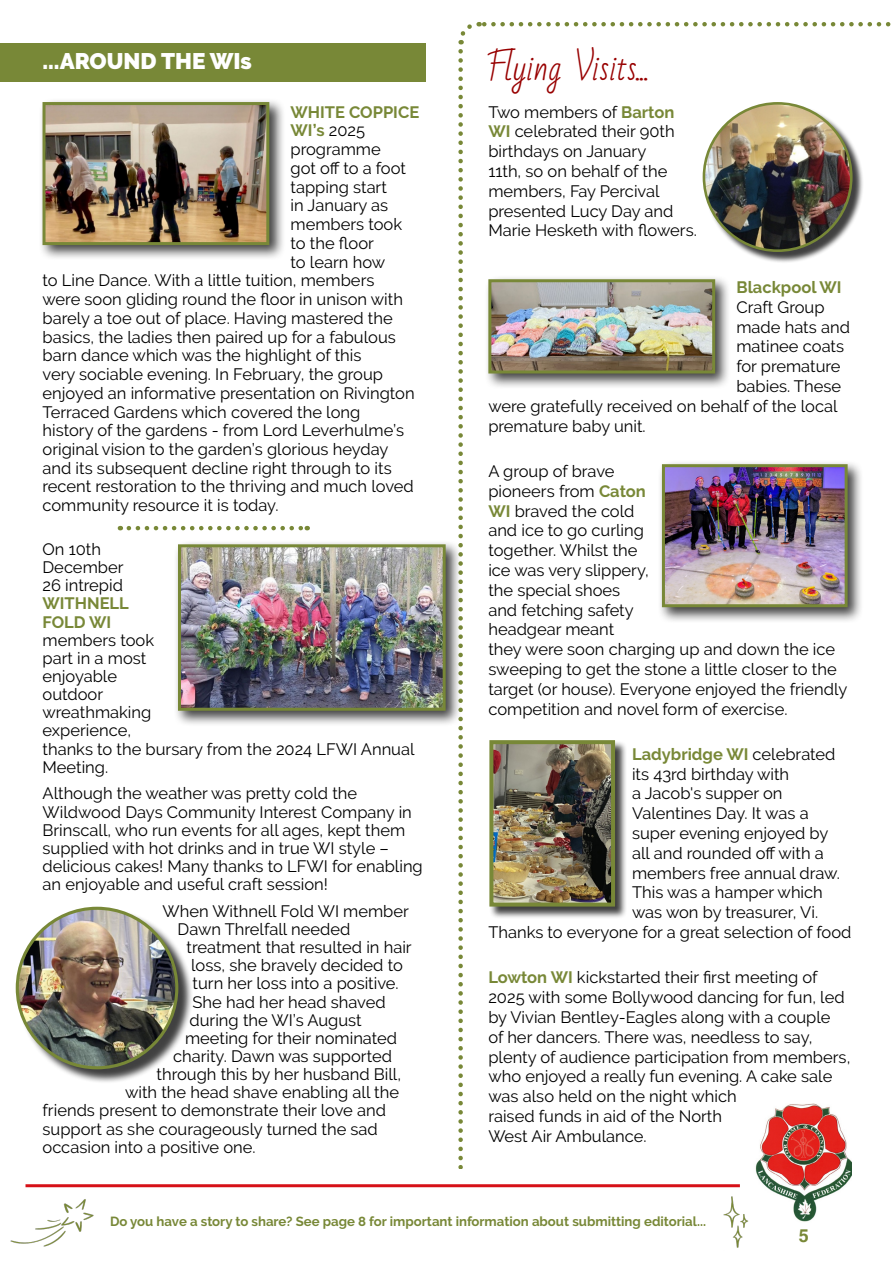
<style>
.page{position:relative;width:893px;height:1263px;background:#fff}
.page>*{position:absolute;margin:0;border:0;box-sizing:border-box;transform-origin:0 0}
.t1{font:33px "Bad Script";color:#980000}
.t2{font:900 22.5px "Raleway";color:#fff}
.t3{font:700 18px "Helvetica";color:#788837}
.t4{font:16.5px/19.8px "Raleway";color:#000}
.t5{font:700 16.5px/18.1px "Raleway";color:#788837}
.t6{font:700 13.2px "Raleway";color:#788837}
.s1{font-weight:400;color:#000}
.s2{font-weight:700;color:#788837}
</style>
<div class="page">
<div style="left:0;top:44px;width:425px;height:38px;background:#788837"></div>
<img style="left:755px;top:1103px;width:96px;height:119px">
<div style="left:18px;top:908px;width:175px;height:176px;background:#000;opacity:.75"></div>
<img style="left:17px;top:908px;width:160px;height:160px;border-radius:80px">
<div style="left:16px;top:907px;width:162px;height:162px;border:3px solid #788837;border-radius:50%"></div>
<svg style="left:458px;top:51px;width:5px;height:1118px"></svg>
<svg style="left:458px;top:22px;width:433px;height:22px"></svg>
<hr style="left:26px;top:1184px;width:714px;height:3px;background:#d61017">
<img style="left:10px;top:1199px;width:84px;height:48px">
<img style="left:724px;top:1196px;width:25px;height:52px">
<svg style="left:129px;top:526px;width:179px;height:4px"></svg>
<div style="left:39px;top:98px;width:246px;height:163px;background:#000;opacity:.75"></div>
<img style="left:47px;top:106px;width:218px;height:135px">
<div style="left:43px;top:102px;width:226px;height:143px;border:3px solid #788837"></div>
<div style="left:174px;top:540px;width:288px;height:187px;background:#000;opacity:.75"></div>
<img style="left:182px;top:548px;width:260px;height:159px">
<div style="left:178px;top:544px;width:268px;height:167px;border:3px solid #788837"></div>
<div style="left:484px;top:275px;width:247px;height:115px;background:#000;opacity:.75"></div>
<img style="left:492px;top:283px;width:219px;height:86px">
<div style="left:488px;top:279px;width:227px;height:94px;border:3px solid #788837"></div>
<div style="left:704px;top:104px;width:160px;height:160px;background:#000;opacity:.75"></div>
<img style="left:704px;top:103px;width:147px;height:147px">
<div style="left:703px;top:102px;width:150px;height:150px;border:3px solid #788837;border-radius:50%"></div>
<div style="left:658px;top:460px;width:206px;height:163px;background:#000;opacity:.75"></div>
<img style="left:666px;top:468px;width:178px;height:135px">
<div style="left:662px;top:464px;width:186px;height:143px;border:3px solid #788837"></div>
<div style="left:489px;top:740px;width:138px;height:179px;background:#000;opacity:.75"></div>
<img style="left:494px;top:745px;width:116px;height:156px">
<div style="left:489px;top:740px;width:126px;height:166px;border:4px solid #788837"></div>
<h2 class="t2" style="left:43px;top:48px;width:211px">...AROUND THE WIs</h2>
<h1 class="t1" style="left:488px;top:49px;width:163px">Flying Visits...</h1>
<p class="t5" style="left:291px;top:103px;width:130px">WHITE COPPICE</p>
<p class="t5" style="left:291px;top:121px;width:76px">WI’s <span class="s1">2025</span></p>
<p class="t4" style="left:291px;top:139px;width:92px">programme</p>
<p class="t4" style="left:291px;top:158px;width:117px">got off to a foot</p>
<p class="t4" style="left:291px;top:177px;width:98px">tapping start</p>
<p class="t4" style="left:291px;top:196px;width:99px">in January as</p>
<p class="t4" style="left:291px;top:214px;width:113px">members took</p>
<p class="t4" style="left:291px;top:233px;width:85px">to the floor</p>
<p class="t4" style="left:291px;top:252px;width:96px">to learn how</p>
<p class="t4" style="left:43px;top:270px;width:333px">to Line Dance. With a little tuition, members</p>
<p class="t4" style="left:43px;top:289px;width:362px">were soon gliding round the floor in unison with</p>
<p class="t4" style="left:43px;top:308px;width:352px">barely a toe out of place. Having mastered the</p>
<p class="t4" style="left:43px;top:327px;width:355px">basics, the ladies then paired up for a fabulous</p>
<p class="t4" style="left:43px;top:345px;width:320px">barn dance which was the highlight of this</p>
<p class="t4" style="left:43px;top:364px;width:342px">very sociable evening. In February, the group</p>
<p class="t4" style="left:43px;top:383px;width:374px">enjoyed an informative presentation on Rivington</p>
<p class="t4" style="left:43px;top:402px;width:319px">Terraced Gardens which covered the long</p>
<p class="t4" style="left:43px;top:420px;width:363px">history of the gardens - from Lord Leverhulme’s</p>
<p class="t4" style="left:43px;top:439px;width:347px">original vision to the garden’s glorious heyday</p>
<p class="t4" style="left:43px;top:458px;width:351px">and its subsequent decline right through to its</p>
<p class="t4" style="left:43px;top:477px;width:373px">recent restoration to the thriving and much loved</p>
<p class="t4" style="left:43px;top:495px;width:237px">community resource it is today.</p>
<p class="t4" style="left:43px;top:540px;width:82px;line-height:18.1px">On 10th<br>December<br>26 intrepid</p>
<p class="t5" style="left:43px;top:594px;width:88px">WITHNELL<br>FOLD WI</p>
<p class="t4" style="left:43px;top:631px;width:374px;line-height:18.1px">members took<br>part in a most<br>enjoyable<br>outdoor<br>wreathmaking<br>experience,<br>thanks to the bursary from the 2024 LFWI Annual<br>Meeting.</p>
<p class="t4" style="left:43px;top:784px;width:382px;line-height:18.1px">Although the weather was pretty cold the Wildwood Days Community Interest Company in Brinscall, who run events for all ages, kept them supplied with hot drinks and in true WI style – delicious cakes! Many thanks to LFWI for enabling an enjoyable and useful craft session!</p>
<p class="t4" style="left:163px;top:901px;width:248px">When Withnell Fold WI member</p>
<p class="t4" style="left:178px;top:919px;width:174px">Dawn Threlfall needed</p>
<p class="t4" style="left:187px;top:937px;width:227px">treatment that resulted in hair</p>
<p class="t4" style="left:191px;top:955px;width:213px">loss, she bravely decided to</p>
<p class="t4" style="left:193px;top:974px;width:208px">turn her loss into a positive.</p>
<p class="t4" style="left:193px;top:992px;width:195px">She had her head shaved</p>
<p class="t4" style="left:190px;top:1010px;width:174px">during the WI’s August</p>
<p class="t4" style="left:185px;top:1028px;width:214px">meeting for their nominated</p>
<p class="t4" style="left:173px;top:1046px;width:220px">charity. Dawn was supported</p>
<p class="t4" style="left:157px;top:1064px;width:246px">through this by her husband Bill,</p>
<p class="t4" style="left:125px;top:1082px;width:276px">with the head shave enabling all the</p>
<p class="t4" style="left:43px;top:1101px;width:345px">friends present to demonstrate their love and</p>
<p class="t4" style="left:43px;top:1119px;width:337px">support as she courageously turned the sad</p>
<p class="t4" style="left:43px;top:1137px;width:215px">occasion into a positive one.</p>
<p class="t4" style="left:488px;top:102px;width:210px">Two members of <span class="s2">Barton<br>WI</span> celebrated their 90th birthdays on January<br>11th, so on behalf of the members, Fay Percival presented Lucy Day and<br>Marie Hesketh with flowers.</p>
<p class="t5" style="left:736px;top:278px;width:107px">Blackpool WI</p>
<p class="t4" style="left:736px;top:297px;width:90px">Craft Group</p>
<p class="t4" style="left:736px;top:317px;width:115px">made hats and</p>
<p class="t4" style="left:736px;top:337px;width:109px">matinee coats</p>
<p class="t4" style="left:736px;top:356px;width:106px">for premature</p>
<p class="t4" style="left:736px;top:376px;width:106px">babies. These</p>
<p class="t4" style="left:488px;top:396px;width:351px">were gratefully received on behalf of the local</p>
<p class="t4" style="left:488px;top:416px;width:159px">premature baby unit.</p>
<p class="t4" style="left:488px;top:461px;width:360px">A group of brave<br>pioneers from <span class="s2">Caton<br>WI</span> braved the cold<br>and ice to go curling<br>together. Whilst the<br>ice was very slippery,<br>the special shoes<br>and fetching safety<br>headgear meant<br>they were soon charging up and down the ice sweeping to get the stone a little closer to the target (or house). Everyone enjoyed the friendly competition and novel form of exercise.</p>
<p class="t5" style="left:632px;top:745px;width:205px">Ladybridge WI <span class="s1">celebrated</span></p>
<p class="t4" style="left:632px;top:764px;width:159px">its 43rd birthday with</p>
<p class="t4" style="left:632px;top:784px;width:152px">a Jacob's supper on</p>
<p class="t4" style="left:632px;top:803px;width:178px">Valentines Day. It was a</p>
<p class="t4" style="left:632px;top:823px;width:198px">super evening enjoyed by</p>
<p class="t4" style="left:632px;top:843px;width:193px">all and rounded off with a</p>
<p class="t4" style="left:632px;top:863px;width:209px">members free annual draw.</p>
<p class="t4" style="left:632px;top:883px;width:192px">This was a hamper which</p>
<p class="t4" style="left:632px;top:902px;width:188px">was won by treasurer, Vi.</p>
<p class="t4" style="left:488px;top:922px;width:364px">Thanks to everyone for a great selection of food</p>
<p class="t4" style="left:488px;top:968px;width:363px"><span class="s2">Lowton WI</span> kickstarted their first meeting of 2025 with some Bollywood dancing for fun, led by Vivian Bentley-Eagles along with a couple<br>of her dancers. There was, needless to say, plenty of audience participation from members, who enjoyed a really fun evening. A cake sale was also held on the night which<br>raised funds in aid of the North<br>West Air Ambulance.</p>
<p class="t6" style="left:110px;top:1214px;width:597px">Do you have a story to share? See page 8 for important information about submitting editorial...</p>
<p class="t3" style="left:799px;top:1225px;width:12px">5</p>
</div>
